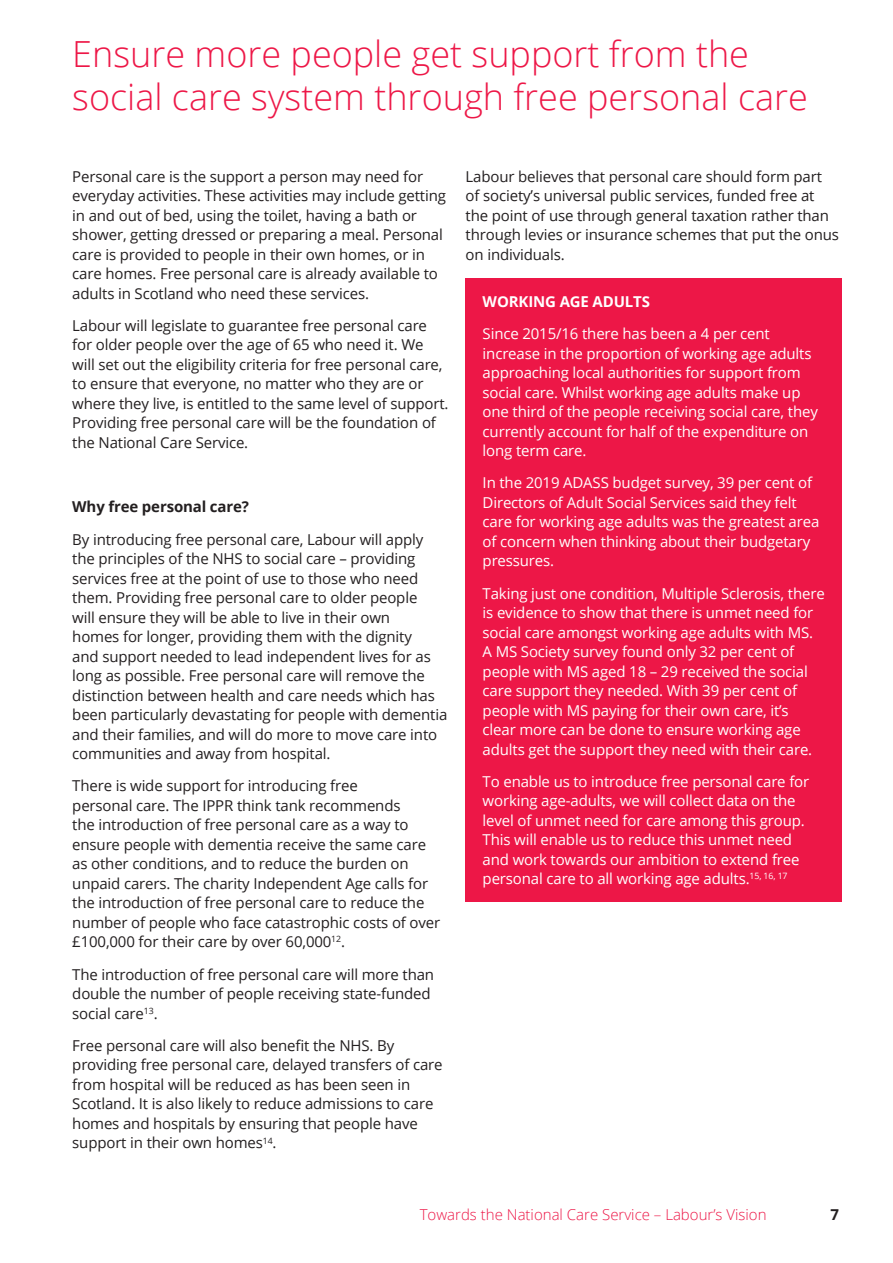
<style>
.page{position:relative;width:893px;height:1263px;background:#fff}
.page>*{position:absolute;margin:0;border:0;box-sizing:border-box;transform-origin:0 0}
.t1{font:300 36px/43.2px "Open Sans";color:#ed1747}
.t2{font:15px/19.5px "Open Sans";letter-spacing:-.01em;color:#231f20}
.t3{font:15px/19.5px "Open Sans";letter-spacing:-.01em;color:#fff}
.t4{font:300 15px "Open Sans";color:#ed1747}
.t5{font:700 15px "Open Sans";letter-spacing:-.01em;color:#231f20}
.t6{font:700 15px "Open Sans";letter-spacing:-.01em;color:#fff}
</style>
<div class="page">
<div style="left:466px;top:278px;width:376px;height:623px;background:#ed1747"></div>
<p class="t1" style="left:72px;top:31px;width:737px">Ensure more people get support from the social care system through free personal care</p>
<p class="t2" style="left:72px;top:166px;width:375px">Personal care is the support a person may need for everyday activities. These activities may include getting in and out of bed, using the toilet, having a bath or shower, getting dressed or preparing a meal. Personal care is provided to people in their own homes, or in care homes. Free personal care is already available to adults in Scotland who need these services.</p>
<p class="t2" style="left:72px;top:315px;width:378px">Labour will legislate to guarantee free personal care for older people over the age of 65 who need it. We will set out the eligibility criteria for free personal care, to ensure that everyone, no matter who they are or where they live, is entitled to the same level of support.<br>Providing free personal care will be the foundation of the National Care Service.</p>
<p class="t5" style="left:72px;top:496px;width:178px">Why free personal care?</p>
<p class="t2" style="left:72px;top:529px;width:377px">By introducing free personal care, Labour will apply the principles of the NHS to social care – providing services free at the point of use to those who need them. Providing free personal care to older people<br>will ensure they will be able to live in their own<br>homes for longer, providing them with the dignity<br>and support needed to lead independent lives for as long as possible. Free personal care will remove the distinction between health and care needs which has been particularly devastating for people with dementia and their families, and will do more to move care into communities and away from hospital.</p>
<p class="t2" style="left:72px;top:776px;width:369px">There is wide support for introducing free<br>personal care. The IPPR think tank recommends<br>the introduction of free personal care as a way to ensure people with dementia receive the same care as other conditions, and to reduce the burden on unpaid carers. The charity Independent Age calls for the introduction of free personal care to reduce the number of people who face catastrophic costs of over £100,000 for their care by over 60,000<sup>12</sup>.</p>
<p class="t2" style="left:72px;top:964px;width:363px">The introduction of free personal care will more than double the number of people receiving state-funded social care<sup>13</sup>.</p>
<p class="t2" style="left:72px;top:1035px;width:372px">Free personal care will also benefit the NHS. By providing free personal care, delayed transfers of care from hospital will be reduced as has been seen in Scotland. It is also likely to reduce admissions to care homes and hospitals by ensuring that people have support in their own homes<sup>14</sup>.</p>
<p class="t2" style="left:466px;top:166px;width:375px">Labour believes that personal care should form part of society’s universal public services, funded free at the point of use through general taxation rather than through levies or insurance schemes that put the onus on individuals.</p>
<p class="t6" style="left:483px;top:291px;width:169px">WORKING AGE ADULTS</p>
<p class="t3" style="left:483px;top:323px;width:337px">Since 2015/16 there has been a 4 per cent increase in the proportion of working age adults approaching local authorities for support from social care. Whilst working age adults make up one third of the people receiving social care, they currently account for half of the expenditure on long term care.</p>
<p class="t3" style="left:483px;top:473px;width:338px">In the 2019 ADASS budget survey, 39 per cent of Directors of Adult Social Services said they felt care for working age adults was the greatest area of concern when thinking about their budgetary pressures.</p>
<p class="t3" style="left:483px;top:583px;width:344px">Taking just one condition, Multiple Sclerosis, there is evidence to show that there is unmet need for social care amongst working age adults with MS.<br>A MS Society survey found only 32 per cent of people with MS aged 18 – 29 received the social care support they needed. With 39 per cent of people with MS paying for their own care, it’s clear more can be done to ensure working age adults get the support they need with their care.</p>
<p class="t3" style="left:483px;top:771px;width:328px">To enable us to introduce free personal care for working age-adults, we will collect data on the level of unmet need for care among this group.<br>This will enable us to reduce this unmet need and work towards our ambition to extend free personal care to all working age adults.<sup>15,</sup> <sup>16,</sup> <sup>17</sup></p>
<p class="t4" style="left:420px;top:1205px;width:348px">Towards the National Care Service – Labour’s Vision</p>
<p class="t5" style="left:830px;top:1204px;width:10px">7</p>
</div>
